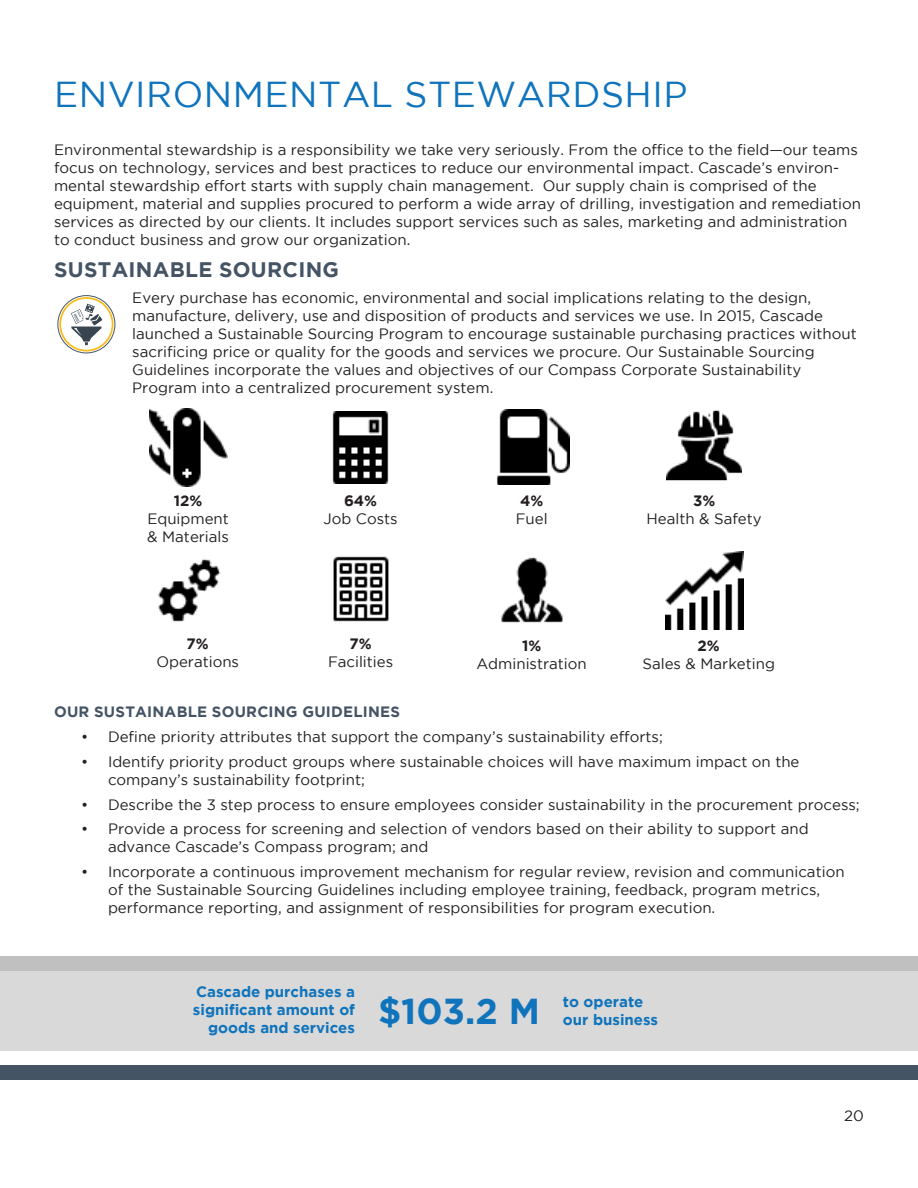
<style>
.page{position:relative;width:918px;height:1188px;background:#fff}
.page>*{position:absolute;margin:0;border:0;box-sizing:border-box;transform-origin:0 0}
.t1{font:36px "Gotham";letter-spacing:.015em;color:#1074bc}
.Page_Highlight{font:700 36px "Gotham";color:#1074bc}
.t2{font:700 21px "Gotham";letter-spacing:.015em;color:#445465}
.t3{font:15px/18px "Gotham";color:#231f20}
.Page_Highlight-2{font:700 15px/18px "Gotham";color:#1074bc;text-align:right}
.Sub-Sub_Header{font:700 15px "Gotham";letter-spacing:.015em;color:#445465}
.t4{font:700 15px "Gotham";color:#231f20}
</style>
<div class="page">
<div style="left:0;top:1065px;width:918px;height:15px;background:#445465"></div>
<div style="left:0;top:971px;width:918px;height:80px;background:#d9d9d9"></div>
<div style="left:0;top:956px;width:918px;height:15px;background:#c0c0c0"></div>
<div style="left:58px;top:295px;width:57px;height:58px;border:1px solid #455565;border-radius:50%"></div>
<svg style="left:59px;top:297px;width:54px;height:54px"></svg>
<img style="left:149px;top:408px;width:78px;height:78px">
<img style="left:497px;top:410px;width:72px;height:75px">
<img style="left:667px;top:410px;width:75px;height:71px">
<img style="left:158px;top:559px;width:63px;height:63px">
<img style="left:333px;top:556px;width:56px;height:66px">
<img style="left:665px;top:551px;width:78px;height:78px">
<img style="left:501px;top:557px;width:62px;height:66px">
<img style="left:332px;top:411px;width:57px;height:72px">
<h2 class="t1" style="left:54px;top:75px;width:635px">ENVIRONMENTAL STEWARDSHIP</h2>
<p class="t3" style="left:54px;top:140px;width:809px">Environmental stewardship is a responsibility we take very seriously. From the office to the field—our teams focus on technology, services and best practices to reduce our environmental impact. Cascade’s environ&shy;mental stewardship effort starts with supply chain management. Our supply chain is comprised of the equipment, material and supplies procured to perform a wide array of drilling, investigation and remediation services as directed by our clients. It includes support services such as sales, marketing and administration to conduct business and grow our organization.</p>
<h3 class="t2" style="left:54px;top:257px;width:286px">SUSTAINABLE SOURCING</h3>
<p class="t3" style="left:132px;top:288px;width:726px">Every purchase has economic, environmental and social implications relating to the design, manufacture, delivery, use and disposition of products and services we use. In 2015, Cascade launched a Sustainable Sourcing Program to encourage sustainable purchasing practices without sacrificing price or quality for the goods and services we procure. Our Sustainable Sourcing Guidelines incorporate the values and objectives of our Compass Corporate Sustainability Program into a centralized procurement system.</p>
<p class="t4" style="left:174px;top:492px;width:30px">12%</p>
<p class="t3" style="left:147px;top:509px;width:83px">Equipment</p>
<p class="t3" style="left:147px;top:527px;width:83px">&amp; Materials</p>
<p class="t4" style="left:187px;top:635px;width:24px">7%</p>
<p class="t3" style="left:156px;top:653px;width:84px">Operations</p>
<p class="t4" style="left:344px;top:492px;width:35px">64%</p>
<p class="t3" style="left:324px;top:509px;width:76px">Job Costs</p>
<p class="t4" style="left:350px;top:635px;width:24px">7%</p>
<p class="t3" style="left:328px;top:653px;width:67px">Facilities</p>
<p class="t4" style="left:520px;top:492px;width:25px">4%</p>
<p class="t3" style="left:516px;top:509px;width:33px">Fuel</p>
<p class="t4" style="left:522px;top:637px;width:21px">1%</p>
<p class="t3" style="left:476px;top:654px;width:112px">Administration</p>
<p class="t4" style="left:693px;top:492px;width:24px">3%</p>
<p class="t3" style="left:647px;top:509px;width:117px">Health &amp; Safety</p>
<p class="t4" style="left:698px;top:637px;width:24px">2%</p>
<p class="t3" style="left:643px;top:654px;width:134px">Sales &amp; Marketing</p>
<p class="Sub-Sub_Header" style="left:54px;top:703px;width:347px">OUR SUSTAINABLE SOURCING GUIDELINES</p>
<p class="t3" style="left:81px;top:728px;width:583px">• Define priority attributes that support the company’s sustainability efforts;</p>
<p class="t3" style="left:108px;top:752px;width:693px;text-indent:-27px">• Identify priority product groups where sustainable choices will have maximum impact on the company’s sustainability footprint;</p>
<p class="t3" style="left:81px;top:795px;width:780px">• Describe the 3 step process to ensure employees consider sustainability in the procurement process;</p>
<p class="t3" style="left:108px;top:820px;width:702px;text-indent:-27px">• Provide a process for screening and selection of vendors based on their ability to support and advance Cascade’s Compass program; and</p>
<p class="t3" style="left:108px;top:863px;width:738px;text-indent:-27px">• Incorporate a continuous improvement mechanism for regular review, revision and communication of the Sustainable Sourcing Guidelines including employee training, feedback, program metrics, performance reporting, and assignment of responsibilities for program execution.</p>
<p class="Page_Highlight-2" style="left:193px;top:983px;width:164px">Cascade purchases a significant amount of goods and services</p>
<p class="Page_Highlight-2" style="left:563px;top:992px;width:82px">to operate</p>
<p class="Page_Highlight" style="left:378px;top:990px;width:163px">$103.2 M</p>
<p class="Page_Highlight-2" style="left:563px;top:1010px;width:97px">our business</p>
<p class="t3" style="left:844px;top:1106px;width:21px">20</p>
</div>
